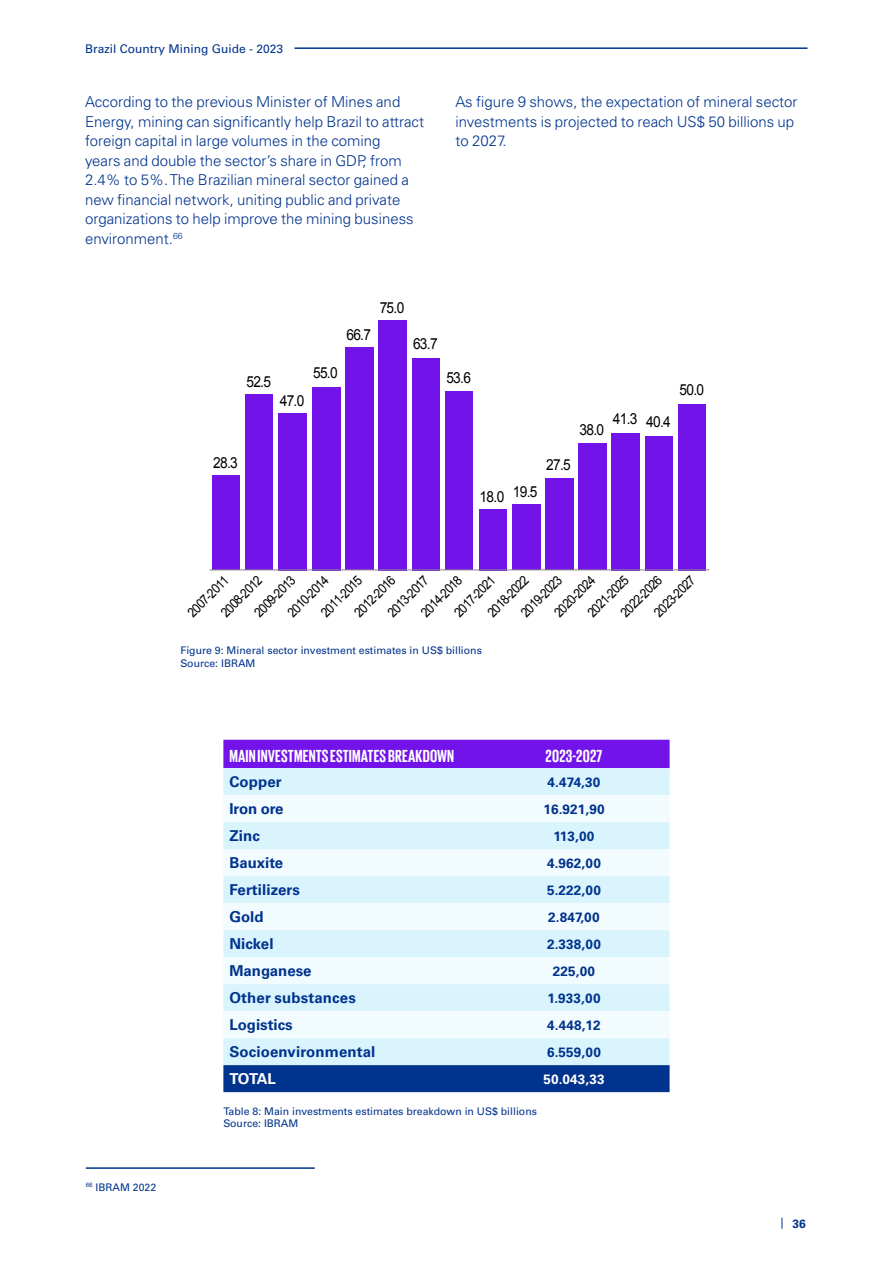
<style>
.page{position:relative;width:893px;height:1263px;background:#fff}
.page>*{position:absolute;margin:0;border:0;box-sizing:border-box;transform-origin:0 0}
.t1{font:700 18px "KPMG";letter-spacing:.01em;color:#fff}
.t2{font:15.3px "Arial";letter-spacing:-.05em;color:#000;scale:.9 1}
.t3{font:300 15px/19.5px "Univers LT Std";color:#00338d}
.t4{font:700 15px "Univers LT Std";letter-spacing:.01em;color:#00338d}
.t5{font:700 15px "Univers LT Std";letter-spacing:-.04em;color:#fff}
.t6{font:700 13.5px "Univers LT Std";letter-spacing:.01em;color:#00338d}
.t7{font:700 13.5px "Univers LT Std";letter-spacing:.01em;color:#fff}
.t8{font:13.35px "Arial";color:#000;scale:.9 1}
.t9{font:12px "Univers LT Std";color:#00338d}
.t10{font:700 12px "Univers LT Std";color:#00338d}
.t11{font:10.5px/12.6px "Univers LT Std";color:#00338d}
</style>
<div class="page">
<hr style="left:294px;top:47px;width:513px;height:2px;background:#00338d">
<div style="left:212px;top:476px;width:28px;height:94px;background:#7213ea"></div>
<div style="left:246px;top:395px;width:27px;height:175px;background:#7213ea"></div>
<div style="left:279px;top:413px;width:28px;height:157px;background:#7213ea"></div>
<div style="left:312px;top:387px;width:28px;height:183px;background:#7213ea"></div>
<div style="left:345px;top:347px;width:28px;height:223px;background:#7213ea"></div>
<div style="left:378px;top:320px;width:28px;height:250px;background:#7213ea"></div>
<div style="left:412px;top:358px;width:28px;height:212px;background:#7213ea"></div>
<div style="left:446px;top:392px;width:27px;height:178px;background:#7213ea"></div>
<div style="left:479px;top:509px;width:27px;height:61px;background:#7213ea"></div>
<div style="left:512px;top:505px;width:28px;height:65px;background:#7213ea"></div>
<div style="left:545px;top:479px;width:28px;height:91px;background:#7213ea"></div>
<div style="left:578px;top:443px;width:28px;height:127px;background:#7213ea"></div>
<div style="left:612px;top:433px;width:28px;height:137px;background:#7213ea"></div>
<div style="left:646px;top:436px;width:27px;height:134px;background:#7213ea"></div>
<div style="left:679px;top:404px;width:27px;height:166px;background:#7213ea"></div>
<hr style="left:209px;top:570px;width:500px;height:1px;background:#898989">
<div style="left:223px;top:740px;width:447px;height:28px;background:#7213ea"></div>
<div style="left:223px;top:768px;width:447px;height:297px;background:#d9f4fd"></div>
<svg style="left:223px;top:795px;width:447px;height:243px;fill:#f2fbfe"></svg>
<div style="left:223px;top:1065px;width:447px;height:27px;background:#00338d"></div>
<hr style="left:86px;top:1167px;width:229px;height:2px;background:#00338d">
<p class="t9" style="left:85px;top:41px;width:200px">Brazil Country Mining Guide - 2023</p>
<p class="t3" style="left:85px;top:92px;width:340px">According to the previous Minister of Mines and Energy, mining can significantly help Brazil to attract foreign capital in large volumes in the coming<br>years and double the sector’s share in GDP, from 2.4% to 5%. The Brazilian mineral sector gained a new financial network, uniting public and private organizations to help improve the mining business environment.<sup>66</sup></p>
<p class="t3" style="left:455px;top:92px;width:344px">As figure 9 shows, the expectation of mineral sector investments is projected to reach US$ 50 billions up to 2027.</p>
<p class="t2" style="left:346px;top:325px;width:29px">66.7</p>
<p class="t2" style="left:246px;top:372px;width:29px">52.5</p>
<p class="t2" style="left:280px;top:390px;width:29px">47.0</p>
<p class="t2" style="left:313px;top:363px;width:29px">55.0</p>
<p class="t2" style="left:380px;top:297px;width:29px">75.0</p>
<p class="t2" style="left:413px;top:334px;width:29px">63.7</p>
<p class="t2" style="left:446px;top:367px;width:29px">53.6</p>
<p class="t2" style="left:213px;top:453px;width:29px">28.3</p>
<p class="t2" style="left:480px;top:484px;width:66px">18.0 19.5</p>
<p class="t2" style="left:546px;top:454px;width:29px">27.5</p>
<p class="t2" style="left:580px;top:419px;width:29px">38.0</p>
<p class="t2" style="left:613px;top:410px;width:66px">41.3 40.4</p>
<p class="t2" style="left:679px;top:380px;width:29px">50.0</p>
<p class="t8" style="left:250px;top:608px;width:59px;rotate:-45deg">2009-2013</p>
<p class="t8" style="left:417px;top:608px;width:59px;rotate:-45deg">2014-2018</p>
<p class="t8" style="left:350px;top:608px;width:59px;rotate:-45deg">2012-2016</p>
<p class="t8" style="left:517px;top:608px;width:59px;rotate:-45deg">2019-2023</p>
<p class="t8" style="left:617px;top:608px;width:59px;rotate:-45deg">2022-2026</p>
<p class="t8" style="left:284px;top:608px;width:59px;rotate:-45deg">2010-2014</p>
<p class="t8" style="left:217px;top:608px;width:59px;rotate:-45deg">2008-2012</p>
<p class="t8" style="left:550px;top:608px;width:59px;rotate:-45deg">2020-2024</p>
<p class="t8" style="left:484px;top:608px;width:59px;rotate:-45deg">2018-2022</p>
<p class="t8" style="left:317px;top:608px;width:59px;rotate:-45deg">2011-2015</p>
<p class="t8" style="left:583px;top:608px;width:59px;rotate:-45deg">2021-2025</p>
<p class="t8" style="left:384px;top:608px;width:59px;rotate:-45deg">2013-2017</p>
<p class="t8" style="left:650px;top:608px;width:59px;rotate:-45deg">2023-2027</p>
<p class="t8" style="left:184px;top:608px;width:59px;rotate:-45deg">2007-2011</p>
<p class="t8" style="left:450px;top:608px;width:59px;rotate:-45deg">2017-2021</p>
<p class="t11" style="left:180px;top:644px;width:303px">Figure 9: Mineral sector investment estimates in US$ billions<br>Source: IBRAM</p>
<p class="t1" style="left:229px;top:747px;width:226px">MAIN INVESTMENTS ESTIMATES BREAKDOWN</p>
<p class="t1" style="left:546px;top:747px;width:58px">2023-2027</p>
<p class="t4" style="left:229px;top:773px;width:54px">Copper</p>
<p class="t6" style="left:548px;top:774px;width:54px">4.474,30</p>
<p class="t4" style="left:229px;top:800px;width:56px">Iron ore</p>
<p class="t6" style="left:543px;top:801px;width:63px">16.921,90</p>
<p class="t4" style="left:229px;top:827px;width:32px">Zinc</p>
<p class="t6" style="left:553px;top:828px;width:42px">113,00</p>
<p class="t4" style="left:229px;top:854px;width:55px">Bauxite</p>
<p class="t6" style="left:547px;top:855px;width:55px">4.962,00</p>
<p class="t4" style="left:229px;top:881px;width:72px">Fertilizers</p>
<p class="t6" style="left:547px;top:882px;width:55px">5.222,00</p>
<p class="t4" style="left:229px;top:908px;width:36px">Gold</p>
<p class="t6" style="left:548px;top:909px;width:53px">2.847,00</p>
<p class="t4" style="left:229px;top:935px;width:46px">Nickel</p>
<p class="t6" style="left:547px;top:936px;width:55px">2.338,00</p>
<p class="t4" style="left:229px;top:962px;width:84px">Manganese</p>
<p class="t6" style="left:553px;top:963px;width:44px">225,00</p>
<p class="t4" style="left:229px;top:989px;width:128px">Other substances</p>
<p class="t6" style="left:547px;top:990px;width:55px">1.933,00</p>
<p class="t4" style="left:229px;top:1016px;width:65px">Logistics</p>
<p class="t6" style="left:547px;top:1017px;width:55px">4.448,12</p>
<p class="t4" style="left:229px;top:1043px;width:148px">Socioenvironmental</p>
<p class="t6" style="left:547px;top:1044px;width:55px">6.559,00</p>
<p class="t5" style="left:229px;top:1070px;width:48px">TOTAL</p>
<p class="t7" style="left:543px;top:1071px;width:63px">50.043,33</p>
<p class="t11" style="left:86px;top:1181px;width:72px"><sup>66</sup> IBRAM 2022</p>
<p class="t11" style="left:223px;top:1105px;width:315px">Table 8: Main investments estimates breakdown in US$ billions<br>Source: IBRAM</p>
<p class="t10" style="left:793px;top:1216px;width:15px">36</p>
</div>
